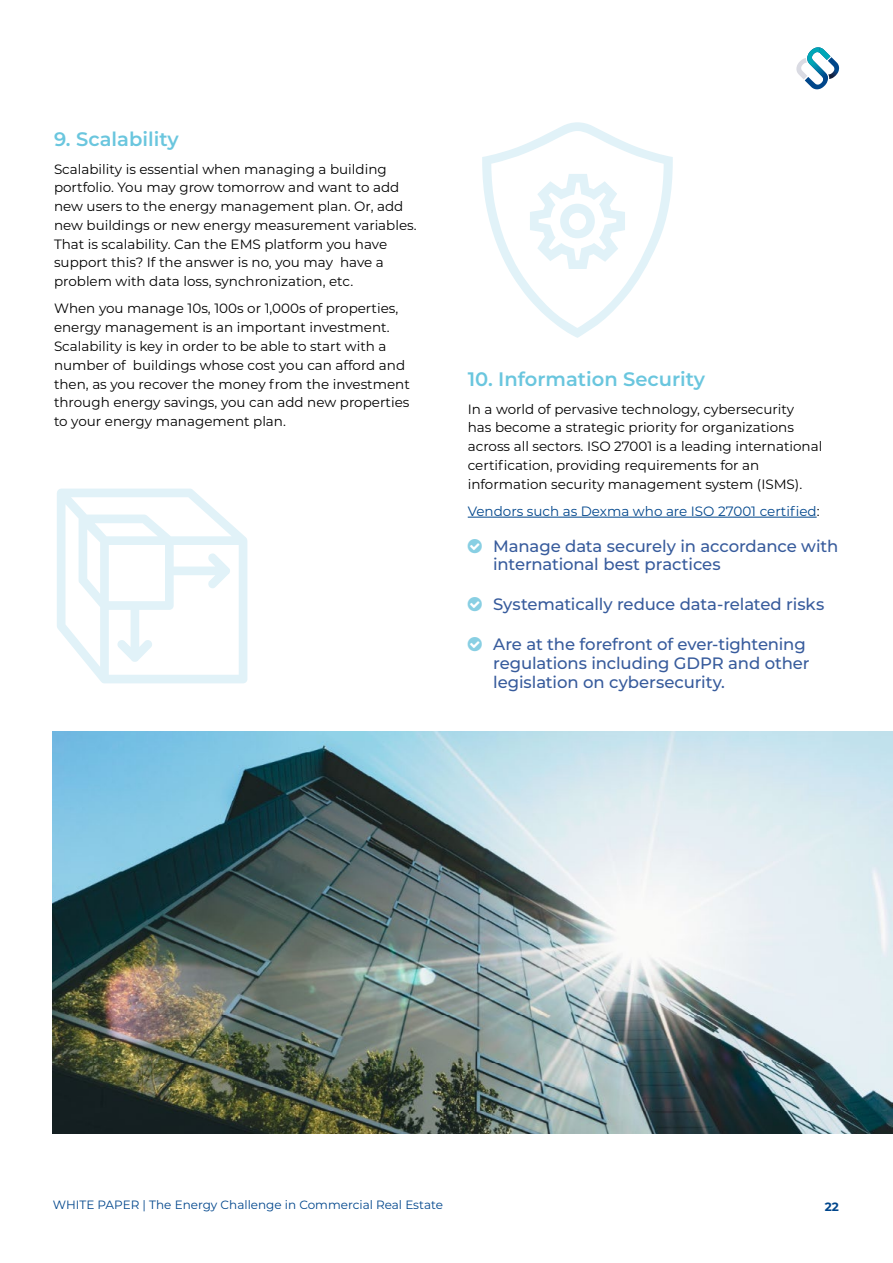
<style>
.page{position:relative;width:893px;height:1263px;background:#fff}
.page>*{position:absolute;margin:0;border:0;box-sizing:border-box;transform-origin:0 0}
.t1{font:600 19.5px "Montserrat";color:#6ac6de}
.t2{font:500 16.5px/18.8px "Montserrat";letter-spacing:-.01em;color:#375b9c}
.t3{font:13.5px/18.8px "Montserrat";color:#000}
.t4{font:13.5px "Montserrat";color:#00468c}
.t5{font:12px "Montserrat";color:#00468c}
.t6{font:700 12px "Montserrat";color:#00468c}
.s1{color:#000}
</style>
<div class="page">
<hr style="left:468px;top:517px;width:349px;height:1px;background:#00468c">
<img style="left:53px;top:731px;width:840px;height:402px">
<svg style="left:796px;top:47px;width:43px;height:42px"></svg>
<h1 class="t1" style="left:54px;top:126px;width:126px">9. Scalability</h1>
<p class="t3" style="left:54px;top:159px;width:364px">Scalability is essential when managing a building portfolio. You may grow tomorrow and want to add new users to the energy management plan. Or, add new buildings or new energy measurement variables.<br>That is scalability. Can the EMS platform you have support this? If the answer is no, you may have a problem with data loss, synchronization, etc.</p>
<p class="t3" style="left:54px;top:299px;width:357px">When you manage 10s, 100s or 1,000s of properties, energy management is an important investment.<br>Scalability is key in order to be able to start with a number of buildings whose cost you can afford and then, as you recover the money from the investment through energy savings, you can add new properties to your energy management plan.</p>
<h1 class="t1" style="left:468px;top:365px;width:239px">10. Information Security</h1>
<p class="t3" style="left:468px;top:399px;width:356px">In a world of pervasive technology, cybersecurity<br>has become a strategic priority for organizations across all sectors. ISO 27001 is a leading international certification, providing requirements for an information security management system (ISMS).</p>
<p class="t4" style="left:468px;top:502px;width:353px">Vendors such as Dexma who are ISO 27001 certified<span class="s1">:</span></p>
<p class="t2" style="left:493px;top:536px;width:347px">Manage data securely in accordance with international best practices</p>
<p class="t2" style="left:493px;top:594px;width:333px">Systematically reduce data-related risks</p>
<p class="t2" style="left:493px;top:634px;width:318px">Are at the forefront of ever-tightening regulations including GDPR and other legislation on cybersecurity.</p>
<p class="t5" style="left:53px;top:1197px;width:392px">WHITE PAPER | The Energy Challenge in Commercial Real Estate</p>
<p class="t6" style="left:825px;top:1197px;width:16px">22</p>
</div>
